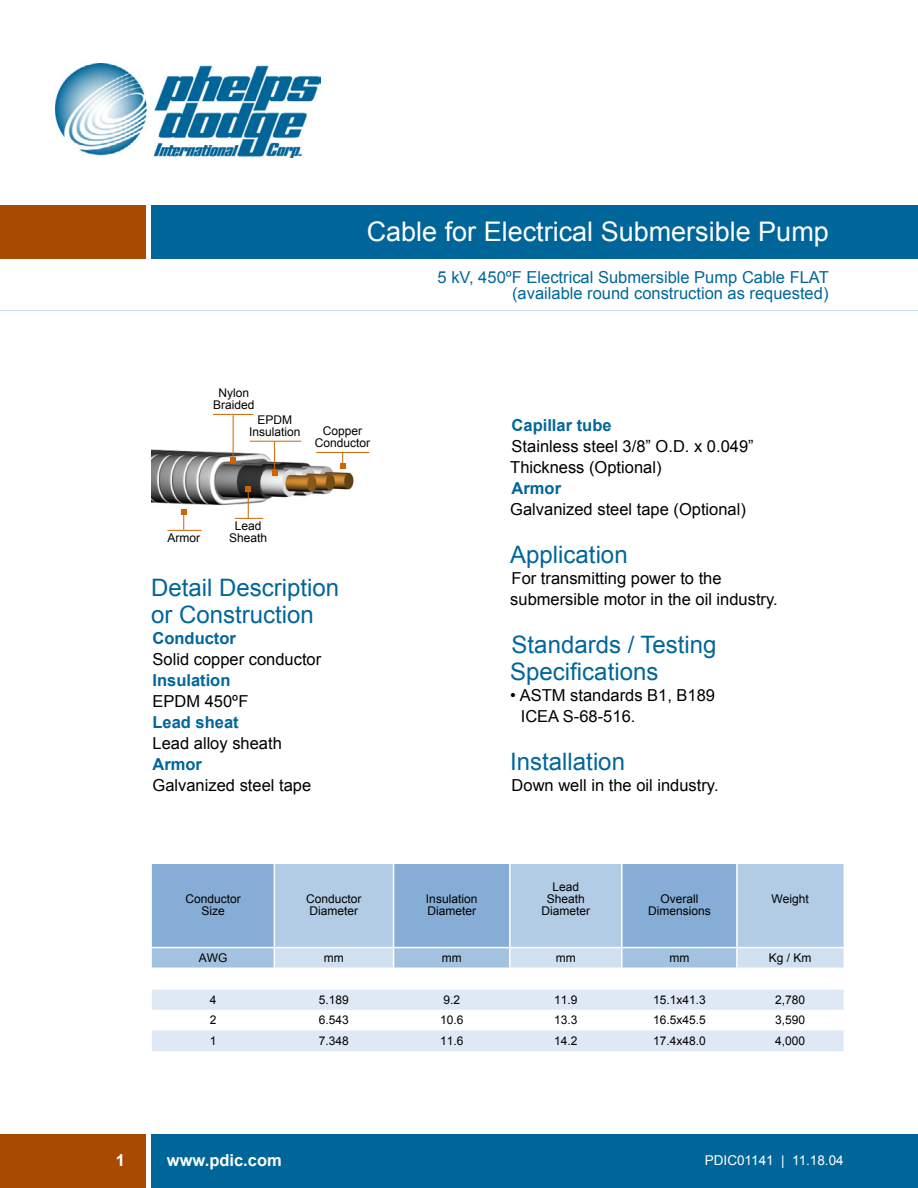
<style>
.page{position:relative;width:918px;height:1188px;background:#fff}
.page>*{position:absolute;margin:0;border:0;box-sizing:border-box;transform-origin:0 0}
.Paragraph{font:27px "Arial";color:#fff}
.t1{font:24px/27px "Arial";color:#069}
.Paragraph-2{font:16.5px/21px "Arial";color:#000}
.Paragraph-3{font:16.5px "Arial";color:#069}
.Paragraph-4{font:700 16.5px "Arial";color:#069}
.t2{font:700 16.5px "Arial";color:#fff}
.t3{font:13.5px "Arial";color:#fff}
.Tabla{font:12px/12px "Arial";color:#000;text-align:center}
</style>
<div class="page">
<div style="left:151px;top:1134px;width:767px;height:54px;background:#069"></div>
<div style="left:151px;top:205px;width:767px;height:54px;background:#069"></div>
<div style="left:0;top:205px;width:146px;height:54px;background:#a84a01"></div>
<div style="left:0;top:1134px;width:146px;height:54px;background:#a84a01"></div>
<img style="left:56px;top:63px;width:264px;height:95px">
<hr style="left:0;top:310px;width:918px;height:1px;background:#cadcf4">
<div style="left:152px;top:864px;width:122px;height:83px;background:#85add6"></div>
<svg style="left:275px;top:864px;width:569px;height:83px;background:#a0bfdf"></svg>
<hr style="left:393px;top:864px;width:1px;height:83px;background:#fff">
<hr style="left:509px;top:864px;width:2px;height:83px;background:#fff">
<hr style="left:621px;top:864px;width:2px;height:83px;background:#fff">
<hr style="left:736px;top:864px;width:2px;height:83px;background:#fff">
<svg style="left:152px;top:948px;width:692px;height:103px"></svg>
<hr style="left:509px;top:948px;width:2px;height:20px;background:#fff">
<hr style="left:621px;top:948px;width:2px;height:20px;background:#fff">
<hr style="left:736px;top:948px;width:2px;height:20px;background:#fff">
<hr style="left:152px;top:968px;width:122px;height:1px;background:#fff">
<hr style="left:274px;top:968px;width:120px;height:1px;background:#fff">
<hr style="left:394px;top:968px;width:116px;height:1px;background:#fff">
<hr style="left:510px;top:968px;width:112px;height:1px;background:#fff">
<hr style="left:622px;top:968px;width:115px;height:1px;background:#fff">
<hr style="left:737px;top:968px;width:107px;height:1px;background:#fff">
<hr style="left:152px;top:988px;width:122px;height:2px;background:#fff">
<hr style="left:274px;top:988px;width:120px;height:2px;background:#fff">
<hr style="left:394px;top:988px;width:116px;height:2px;background:#fff">
<hr style="left:510px;top:988px;width:112px;height:2px;background:#fff">
<hr style="left:622px;top:988px;width:115px;height:2px;background:#fff">
<hr style="left:737px;top:988px;width:107px;height:2px;background:#fff">
<img style="left:151px;top:445px;width:207px;height:66px">
<svg style="left:246px;top:486px;width:5px;height:5px"></svg>
<hr style="left:248px;top:489px;width:1px;height:30px;background:#c60">
<svg style="left:235px;top:518px;width:28px;height:1px"></svg>
<svg style="left:181px;top:509px;width:5px;height:21px"></svg>
<hr style="left:167px;top:530px;width:35px;height:1px;background:#c60">
<svg style="left:340px;top:453px;width:5px;height:15px"></svg>
<hr style="left:316px;top:452px;width:53px;height:1px;background:#c60">
<svg style="left:231px;top:458px;width:5px;height:5px"></svg>
<hr style="left:233px;top:415px;width:1px;height:45px;background:#c60">
<hr style="left:213px;top:414px;width:41px;height:1px;background:#c60">
<svg style="left:272px;top:470px;width:5px;height:5px"></svg>
<hr style="left:274px;top:441px;width:1px;height:32px;background:#c60">
<hr style="left:250px;top:441px;width:51px;height:1px;background:#c60">
<p class="Tabla" style="left:219px;top:387px;width:32px">Nylon</p>
<p class="Tabla" style="left:213px;top:399px;width:43px">Braided</p>
<p class="Paragraph" style="left:367px;top:216px;width:464px">Cable for Electrical Submersible Pump</p>
<p class="Paragraph-3" style="left:438px;top:268px;width:393px">5 kV, 450ºF Electrical Submersible Pump Cable FLAT</p>
<p class="Paragraph-3" style="left:512px;top:284px;width:318px">(available round construction as requested)</p>
<p class="Tabla" style="left:258px;top:414px;width:36px">EPDM</p>
<p class="Tabla" style="left:249px;top:426px;width:53px">Insulation</p>
<p class="Tabla" style="left:323px;top:425px;width:41px">Copper</p>
<p class="Tabla" style="left:315px;top:437px;width:57px">Conductor</p>
<p class="Tabla" style="left:235px;top:520px;width:28px">Lead</p>
<p class="Tabla" style="left:167px;top:532px;width:34px">Armor</p>
<p class="Tabla" style="left:229px;top:532px;width:40px">Sheath</p>
<p class="t1" style="left:151px;top:574px;width:190px">Detail Description</p>
<p class="t1" style="left:151px;top:601px;width:164px">or Construction</p>
<p class="Paragraph-4" style="left:153px;top:628px;width:85px">Conductor</p>
<p class="Paragraph-2" style="left:153px;top:648px;width:170px">Solid copper conductor</p>
<p class="Paragraph-4" style="left:153px;top:670px;width:79px">Insulation</p>
<p class="Paragraph-2" style="left:153px;top:690px;width:97px">EPDM 450ºF</p>
<p class="Paragraph-4" style="left:153px;top:712px;width:88px">Lead sheat</p>
<p class="Paragraph-2" style="left:153px;top:732px;width:131px">Lead alloy sheath</p>
<p class="Paragraph-4" style="left:153px;top:754px;width:51px">Armor</p>
<p class="Paragraph-2" style="left:153px;top:774px;width:160px">Galvanized steel tape</p>
<p class="Paragraph-4" style="left:512px;top:415px;width:101px">Capillar tube</p>
<p class="Paragraph-2" style="left:510px;top:435px;width:245px">Stainless steel 3/8” O.D. x 0.049”<br>Thickness (Optional)</p>
<p class="Paragraph-4" style="left:512px;top:478px;width:51px">Armor</p>
<p class="Paragraph-2" style="left:510px;top:498px;width:237px">Galvanized steel tape (Optional)</p>
<p class="t1" style="left:510px;top:541px;width:119px">Application</p>
<p class="Paragraph-2" style="left:510px;top:567px;width:269px">For transmitting power to the submersible motor in the oil industry.</p>
<p class="t1" style="left:510px;top:631px;width:208px">Standards / Testing<br>Specifications</p>
<p class="Paragraph-2" style="left:521px;top:684px;width:196px;text-indent:-10px">• ASTM standards B1, B189<br>ICEA S-68-516.</p>
<p class="t1" style="left:510px;top:748px;width:116px">Installation</p>
<p class="Paragraph-2" style="left:512px;top:774px;width:208px">Down well in the oil industry.</p>
<p class="Tabla" style="left:185px;top:893px;width:57px">Conductor<br>Size</p>
<p class="Tabla" style="left:306px;top:893px;width:57px;text-align:left">Conductor<br>Diameter</p>
<p class="Tabla" style="left:426px;top:893px;width:53px;text-align:left">Insulation<br>Diameter</p>
<p class="Tabla" style="left:552px;top:881px;width:28px">Lead</p>
<p class="Tabla" style="left:541px;top:893px;width:50px">Sheath<br>Diameter</p>
<p class="Tabla" style="left:648px;top:893px;width:64px">Overall<br>Dimensions</p>
<p class="Tabla" style="left:772px;top:893px;width:39px">Weight</p>
<p class="Tabla" style="left:199px;top:952px;width:30px">AWG</p>
<p class="Tabla" style="left:324px;top:952px;width:21px">mm</p>
<p class="Tabla" style="left:442px;top:952px;width:21px">mm</p>
<p class="Tabla" style="left:556px;top:952px;width:21px">mm</p>
<p class="Tabla" style="left:669px;top:952px;width:21px">mm</p>
<p class="Tabla" style="left:769px;top:952px;width:44px">Kg / Km</p>
<p class="Tabla" style="left:210px;top:994px;width:8px">4</p>
<p class="Tabla" style="left:319px;top:994px;width:32px">5.189</p>
<p class="Tabla" style="left:443px;top:994px;width:18px">9.2</p>
<p class="Tabla" style="left:554px;top:994px;width:25px">11.9</p>
<p class="Tabla" style="left:653px;top:994px;width:54px">15.1x41.3</p>
<p class="Tabla" style="left:775px;top:994px;width:32px">2,780</p>
<p class="Tabla" style="left:210px;top:1014px;width:8px">2</p>
<p class="Tabla" style="left:319px;top:1014px;width:32px">6.543</p>
<p class="Tabla" style="left:440px;top:1014px;width:25px">10.6</p>
<p class="Tabla" style="left:554px;top:1014px;width:25px">13.3</p>
<p class="Tabla" style="left:653px;top:1014px;width:54px">16.5x45.5</p>
<p class="Tabla" style="left:775px;top:1014px;width:32px">3,590</p>
<p class="Tabla" style="left:210px;top:1035px;width:8px">1</p>
<p class="Tabla" style="left:319px;top:1035px;width:32px">7.348</p>
<p class="Tabla" style="left:440px;top:1035px;width:25px">11.6</p>
<p class="Tabla" style="left:554px;top:1035px;width:25px">14.2</p>
<p class="Tabla" style="left:653px;top:1035px;width:54px">17.4x48.0</p>
<p class="Tabla" style="left:775px;top:1035px;width:32px">4,000</p>
<p class="t2" style="left:116px;top:1151px;width:11px">1</p>
<p class="t2" style="left:167px;top:1151px;width:116px">www.pdic.com</p>
<p class="t3" style="left:705px;top:1152px;width:140px">PDIC01141 | 11.18.04</p>
</div>
